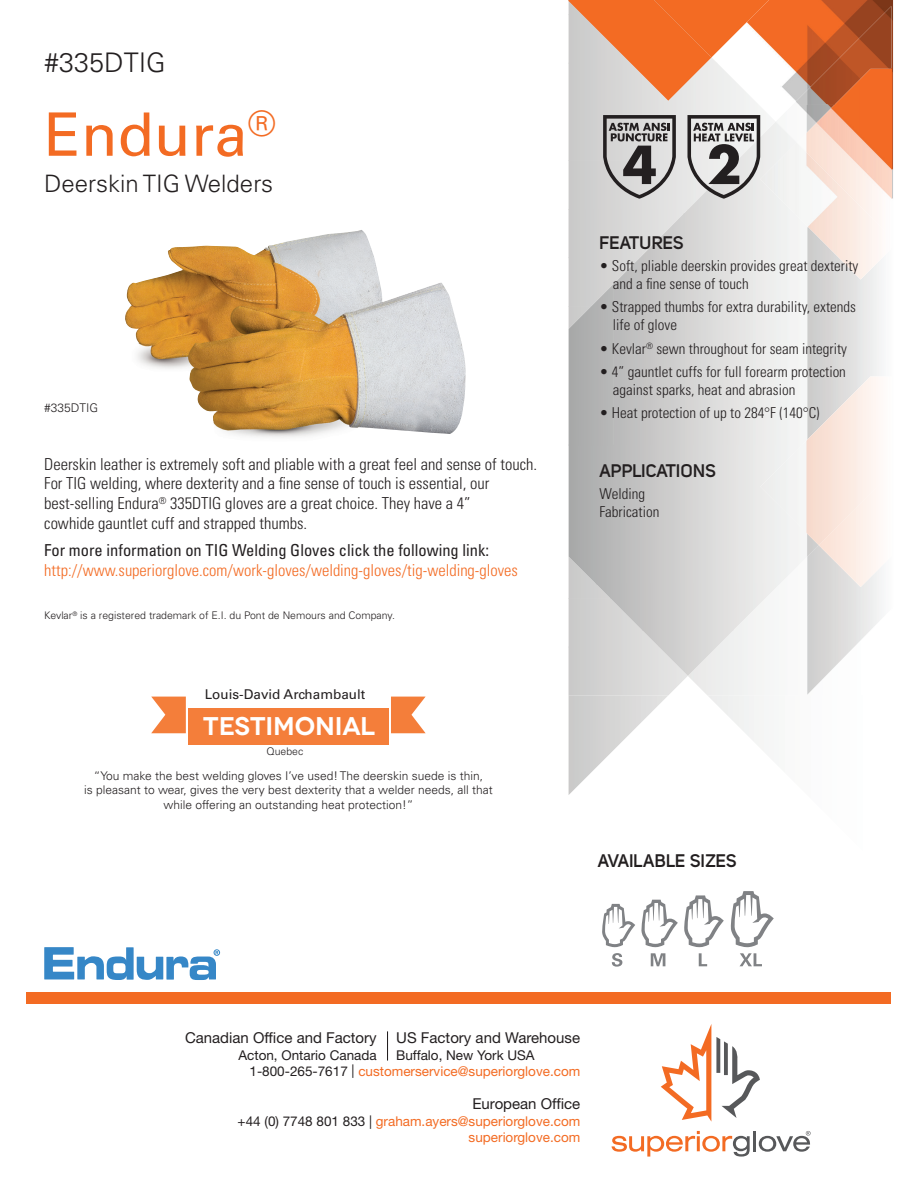
<style>
.page{position:relative;width:918px;height:1188px;background:#fff}
.page>*{position:absolute;margin:0;border:0;box-sizing:border-box;transform-origin:0 0}
.t1{font:60px "Univers LT Std";color:#f36b23}
.t2{font:300 27px "Univers LT Std";color:#231f20}
.t3{font:600 25.5px "Novecentowide";letter-spacing:-.005em;color:#fff}
.t4{font:300 24px "Univers LT Std";color:#231f20}
.t5{font:700 18px "Uni Sans Semi";color:#231f20}
.t6{font:300 condensed 16.5px/19.8px "Univers LT Std";color:#231f20}
.t7{font:300 condensed 16.5px "Univers LT Std";color:#f36b23}
.t8{font:condensed 16.5px "Univers LT Std";color:#231f20}
.t9{font:300 condensed 15px/18px "Univers LT Std";color:#231f20}
.t10{font:15px "Helvetica Neue LT Std";color:#231f20}
.t11{font:13.5px/16.5px "Helvetica Neue LT Std";color:#231f20}
.t12{font:13.5px/16.5px "Helvetica Neue LT Std";color:#f36b23;text-align:right}
.t13{font:13.5px "Univers LT Std";color:#231f20}
.t14{font:300 12px/14.4px "Univers LT Std";color:#231f20;text-align:center}
.t15{font:300 10.5px "Univers LT Std";color:#231f20}
.s1{color:#f36b23}
.s2{color:#231f20}
</style>
<div class="page">
<img style="left:769px;top:0;width:124px;height:199px">
<img style="left:891px;top:69px;width:1px;height:168px">
<svg style="left:707px;top:695px;width:57px;height:56px"></svg>
<img style="left:810px;top:6px;width:81px;height:63px">
<img style="left:729px;top:584px;width:153px;height:111px">
<img style="left:776px;top:104px;width:21px;height:18px">
<img style="left:793px;top:87px;width:4px;height:18px">
<img style="left:688px;top:676px;width:41px;height:19px">
<img style="left:797px;top:69px;width:94px;height:74px">
<svg style="left:569px;top:695px;width:99px;height:100px"></svg>
<svg style="left:569px;top:0;width:200px;height:101px;background:#eba47e"></svg>
<img style="left:707px;top:122px;width:90px;height:92px">
<img style="left:596px;top:584px;width:184px;height:46px">
<img style="left:642px;top:630px;width:92px;height:46px">
<img style="left:683px;top:191px;width:24px;height:23px">
<img style="left:569px;top:284px;width:45px;height:161px">
<img style="left:760px;top:143px;width:132px;height:136px">
<img style="left:760px;top:377px;width:130px;height:168px">
<div style="left:27px;top:993px;width:864px;height:11px;background:#f36b23"></div>
<svg style="left:612px;top:1131px;width:138px;height:26px"></svg>
<hr style="left:753px;top:1131px;width:3px;height:20px;background:#57585a">
<svg style="left:661px;top:1024px;width:99px;height:98px"></svg>
<svg style="left:759px;top:1131px;width:52px;height:21px"></svg>
<hr style="left:387px;top:1031px;width:1px;height:30px;background:#231f20">
<svg style="left:602px;top:904px;width:33px;height:43px"></svg>
<svg style="left:641px;top:895px;width:83px;height:52px"></svg>
<svg style="left:730px;top:891px;width:44px;height:56px"></svg>
<svg style="left:612px;top:953px;width:10px;height:14px"></svg>
<svg style="left:651px;top:953px;width:14px;height:13px"></svg>
<svg style="left:699px;top:953px;width:8px;height:13px"></svg>
<svg style="left:740px;top:953px;width:22px;height:13px"></svg>
<svg style="left:44px;top:947px;width:176px;height:33px"></svg>
<img style="left:125px;top:230px;width:341px;height:208px">
<svg style="left:603px;top:115px;width:73px;height:84px;background:#999898"></svg>
<svg style="left:687px;top:115px;width:73px;height:84px;background:#a3a2a2"></svg>
<div style="left:188px;top:708px;width:201px;height:37px;background:#f47e3a"></div>
<svg style="left:151px;top:697px;width:35px;height:36px"></svg>
<svg style="left:391px;top:697px;width:35px;height:36px"></svg>
<h2 class="t2" style="left:44px;top:46px;width:123px">#335DTIG</h2>
<h1 class="t1" style="left:44px;top:99px;width:233px">Endura<sup>®</sup></h1>
<h3 class="t4" style="left:44px;top:169px;width:231px">Deerskin TIG Welders</h3>
<p class="t14" style="left:44px;top:400px;width:56px">#335DTIG</p>
<p class="t6" style="left:44px;top:454px;width:494px">Deerskin leather is extremely soft and pliable with a great feel and sense of touch.<br>For TIG welding, where dexterity and a fine sense of touch is essential, our best-selling Endura<sup>®</sup> 335DTIG gloves are a great choice. They have a 4”<br>cowhide gauntlet cuff and strapped thumbs.</p>
<p class="t8" style="left:44px;top:540px;width:446px">For more information on TIG Welding Gloves click the following link:</p>
<p class="t7" style="left:44px;top:560px;width:475px">http://www.superiorglove.com/work-gloves/welding-gloves/tig-welding-gloves</p>
<p class="t15" style="left:44px;top:609px;width:352px">Kevlar<sup>®</sup> is a registered trademark of E.I. du Pont de Nemours and Company.</p>
<p class="t13" style="left:205px;top:686px;width:162px">Louis-David Archambault</p>
<h3 class="t3" style="left:203px;top:710px;width:174px">TESTIMONIAL</h3>
<p class="t15" style="left:267px;top:745px;width:38px">Quebec</p>
<p class="t14" style="left:84px;top:768px;width:410px">“You make the best welding gloves I’ve used! The deerskin suede is thin,<br>is pleasant to wear, gives the very best dexterity that a welder needs, all that while offering an outstanding heat protection!”</p>
<p class="t5" style="left:599px;top:232px;width:86px">FEATURES</p>
<p class="t9" style="left:613px;top:257px;width:247px;text-indent:-14px">• Soft, pliable deerskin provides great dexterity and a fine sense of touch</p>
<p class="t9" style="left:613px;top:298px;width:245px;text-indent:-14px">• Strapped thumbs for extra durability, extends life of glove</p>
<p class="t9" style="left:599px;top:339px;width:249px">• Kevlar<sup>®</sup> sewn throughout for seam integrity</p>
<p class="t9" style="left:613px;top:363px;width:234px;text-indent:-14px">• 4” gauntlet cuffs for full forearm protection against sparks, heat and abrasion</p>
<p class="t9" style="left:599px;top:404px;width:222px">• Heat protection of up to 284°F (140°C)</p>
<p class="t5" style="left:599px;top:460px;width:118px">APPLICATIONS</p>
<p class="t9" style="left:599px;top:485px;width:61px">Welding<br>Fabrication</p>
<p class="t5" style="left:598px;top:849px;width:140px">AVAILABLE SIZES</p>
<p class="t10" style="left:185px;top:1029px;width:193px">Canadian Office and Factory</p>
<p class="t10" style="left:396px;top:1029px;width:185px">US Factory and Warehouse</p>
<p class="t11" style="left:238px;top:1046px;width:140px">Acton, Ontario Canada</p>
<p class="t11" style="left:250px;top:1046px;width:332px;text-indent:147px">Buffalo, New York USA<br>1-800-265-7617 | <span class="s1">customerservice@superiorglove.com</span></p>
<p class="t10" style="left:472px;top:1095px;width:109px">European Office</p>
<p class="t12" style="left:238px;top:1112px;width:344px"><span class="s2">+44 (0) 7748 801 833 |</span> graham.ayers@superiorglove.com superiorglove.com</p>
</div>
